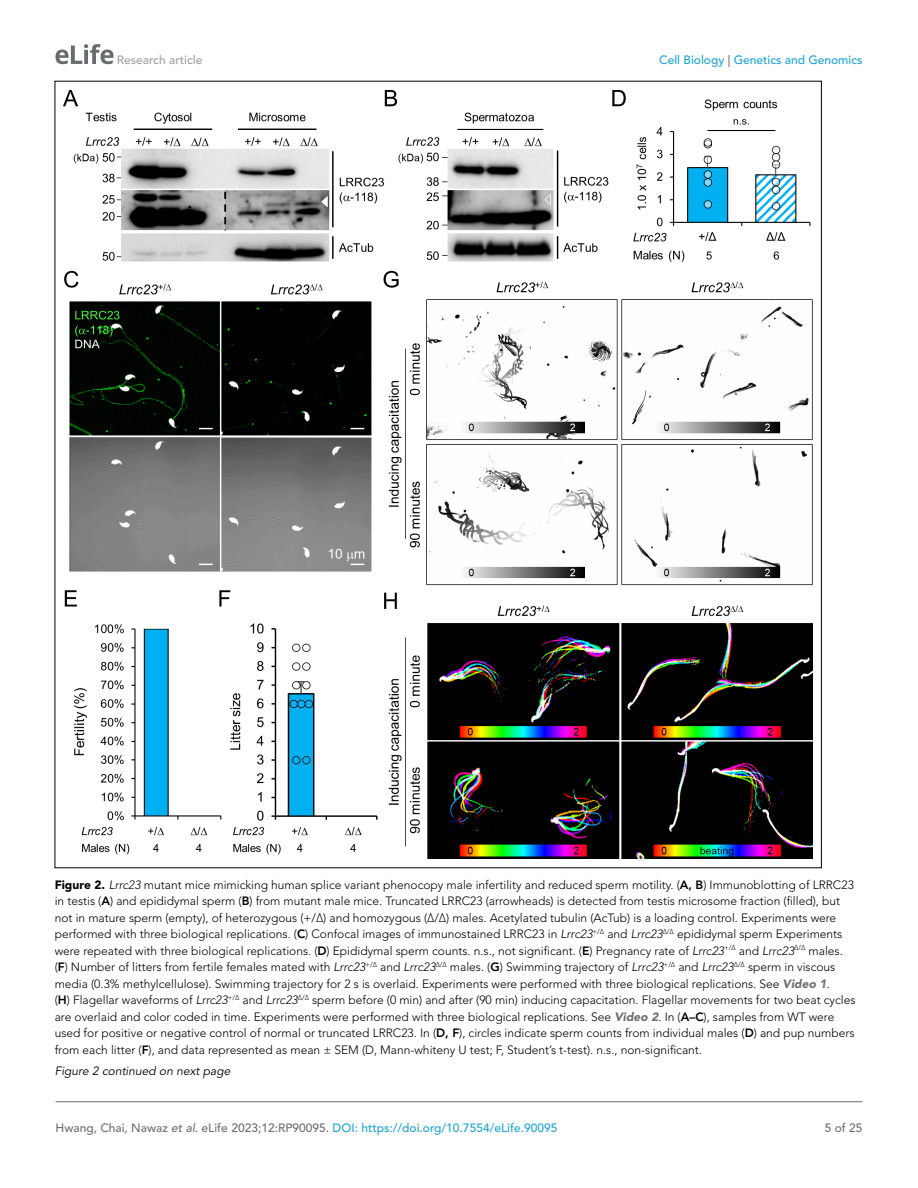
<style>
.page{position:relative;width:918px;height:1188px;background:#fff}
.page>*{position:absolute;margin:0;border:0;box-sizing:border-box;transform-origin:0 0}
.t1{font:300 12px/16.5px "Avenir LT Std";color:#000}
.t2{font:500 12px "Avenir LT Std";color:#1ea4d7}
.t3{font:italic 12px "Avenir LT Std";color:#000}
.t4{font:500 12px "Avenir LT Std";color:#a3a09f}
.t5{font:500 12px "Avenir LT Std";color:#6e6e70}
.s1{color:#6e6e70}
.s2{font-weight:900}
.s3{font-style:italic}
.s4{font-weight:800}
.s5{font-weight:900;font-style:italic;color:#6e6e70}
.s6{font-style:italic;color:#6e6e70}
</style>
<div class="page">
<svg style="left:55px;top:44px;width:59px;height:20px"></svg>
<hr style="left:56px;top:1101px;width:806px;height:1px;background:#6e6e70">
<img style="left:64px;top:90px;width:748px;height:769px">
<p class="t4" style="left:117px;top:53px;width:87px">Research article</p>
<p class="t2" style="left:659px;top:53px;width:205px">Cell Biology <span class="s1">|</span> Genetics and Genomics</p>
<p class="t1" style="left:55px;top:877px;width:802px"><span class="s2">Figure 2.</span> <span class="s3">Lrrc23</span> mutant mice mimicking human splice variant phenocopy male infertility and reduced sperm motility. (<span class="s4">A, B</span>) Immunoblotting of LRRC23 in testis (<span class="s4">A</span>) and epididymal sperm (<span class="s4">B</span>) from mutant male mice. Truncated LRRC23 (arrowheads) is detected from testis microsome fraction (filled), but not in mature sperm (empty), of heterozygous (+/Δ) and homozygous (Δ/Δ) males. Acetylated tubulin (AcTub) is a loading control. Experiments were performed with three biological replications. (<span class="s4">C</span>) Confocal images of immunostained LRRC23 in <span class="s3">Lrrc23</span><sup>+/Δ</sup> and <span class="s3">Lrrc23</span><sup>Δ/Δ</sup> epididymal sperm Experiments were repeated with three biological replications. (<span class="s4">D</span>) Epididymal sperm counts. n.s., not significant. (<span class="s4">E</span>) Pregnancy rate of <span class="s3">Lrrc23</span><sup>+/Δ</sup> and <span class="s3">Lrrc23</span><sup>Δ/Δ</sup> males. (<span class="s4">F</span>) Number of litters from fertile females mated with <span class="s3">Lrrc23</span><sup>+/Δ</sup> and <span class="s3">Lrrc23</span><sup>Δ/Δ</sup> males. (<span class="s4">G</span>) Swimming trajectory of <span class="s3">Lrrc23</span><sup>+/Δ</sup> and <span class="s3">Lrrc23</span><sup>Δ/Δ</sup> sperm in viscous media (0.3% methylcellulose). Swimming trajectory for 2 s is overlaid. Experiments were performed with three biological replications. See <span class="s5">Video 1</span>.<br>(<span class="s4">H</span>) Flagellar waveforms of <span class="s3">Lrrc23</span><sup>+/Δ</sup> and <span class="s3">Lrrc23</span><sup>Δ/Δ</sup> sperm before (0 min) and after (90 min) inducing capacitation. Flagellar movements for two beat cycles are overlaid and color coded in time. Experiments were performed with three biological replications. See <span class="s5">Video 2</span>. In (<span class="s4">A–C</span>), samples from WT were used for positive or negative control of normal or truncated LRRC23. In (<span class="s4">D, F</span>), circles indicate sperm counts from individual males (<span class="s4">D</span>) and pup numbers from each litter (<span class="s4">F</span>), and data represented as mean ± SEM (D, Mann-whiteny U test; F, Student’s t-test). n.s., non-significant.</p>
<p class="t3" style="left:55px;top:1064px;width:177px">Figure 2 continued on next page</p>
<p class="t2" style="left:56px;top:1121px;width:503px"><span class="s1">Hwang, Chai, Nawaz</span> <span class="s6">et al</span><span class="s1">. eLife 2023;12:RP90095.</span> DOI: https://doi.org/10.7554/eLife.90095</p>
<p class="t5" style="left:825px;top:1121px;width:39px">5 of 25</p>
</div>
